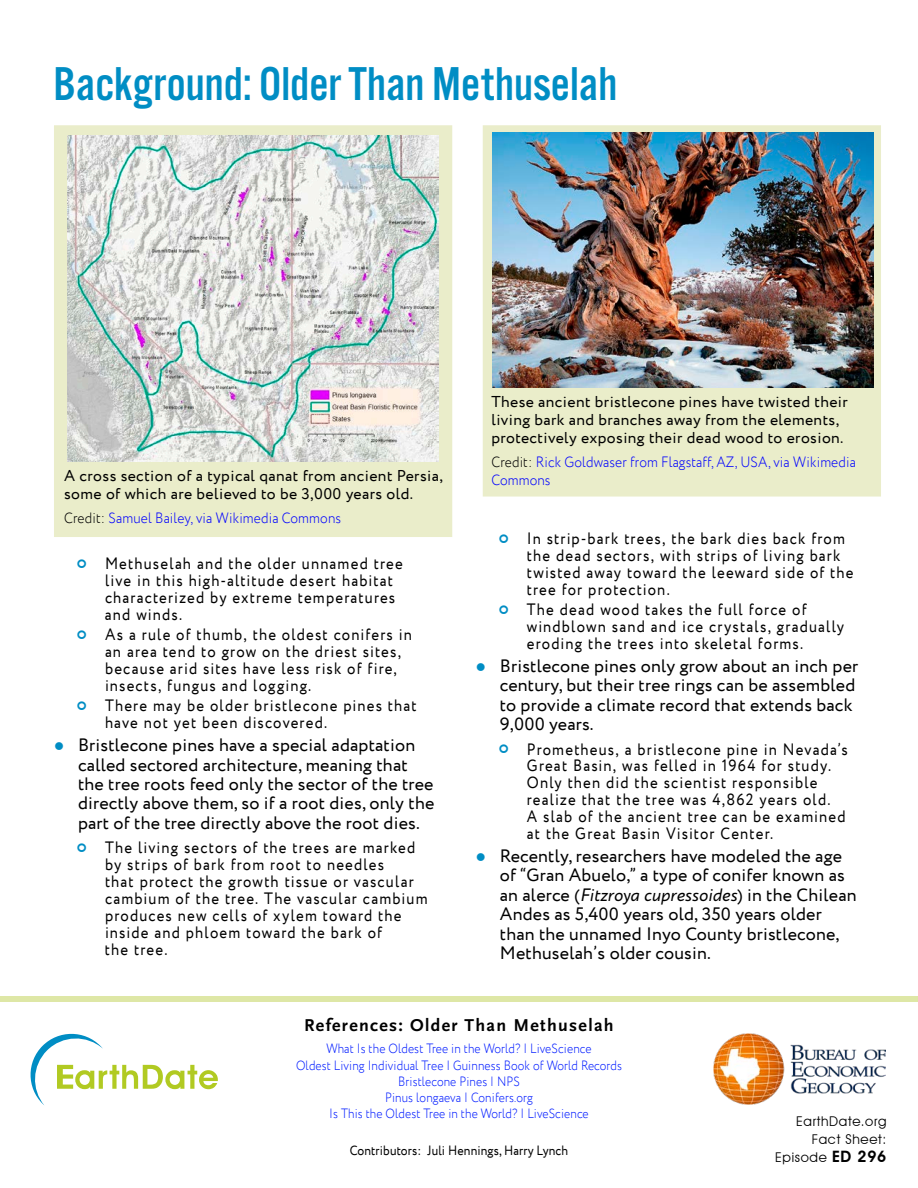
<style>
.page{position:relative;width:918px;height:1188px;background:#fff}
.page>*{position:absolute;margin:0;border:0;box-sizing:border-box;transform-origin:0 0}
.t1{font:49.35px "Alternate Got No 3 D";color:#008dc4}
.t2{font:18px/19.4px "Circe";letter-spacing:.01em;color:#000}
.t3{font:700 18px "Scala Sans Pro";letter-spacing:.075em;color:#000}
.t4{font:16.5px/17px "Circe";letter-spacing:.075em;color:#000;scale:.9 1}
.t5{font:15.75px/18px "Circe";letter-spacing:.025em;color:#000}
.t6{font:300 15px/18px "Circe";letter-spacing:.01em;color:#00f;scale:.9 1}
.t7{font:300 13.5px/16.2px "Circe";letter-spacing:.01em;color:#001bff;text-align:center;scale:.87 1}
.t8{font:13.5px "Circe";letter-spacing:.01em;color:#000;scale:.9 1}
.t9{font:13.5px/18px "Avant Garde IT Cby BT";letter-spacing:.05em;color:#000;text-align:right}
.s1{color:#000}
.s2{color:#008dc4}
.s3{font-style:italic}
.s4{font-weight:600;font-size:15.75px}
</style>
<div class="page">
<img style="left:713px;top:1034px;width:173px;height:71px">
<svg style="left:30px;top:1033px;width:188px;height:72px"></svg>
<div style="left:0;top:996px;width:918px;height:5px;background:#dee7a6"></div>
<div style="left:54px;top:125px;width:399px;height:412px;background:#eaedca"></div>
<img style="left:68px;top:136px;width:371px;height:326px">
<div style="left:482px;top:125px;width:399px;height:372px;background:#eaedca"></div>
<img style="left:492px;top:133px;width:382px;height:255px">
<h1 class="t1" style="left:53px;top:58px;width:566px">Background: Older Than Methuselah</h1>
<p class="t5" style="left:64px;top:467px;width:380px">A cross section of a typical qanat from ancient Persia, some of which are believed to be 3,000 years old.</p>
<p class="t6" style="left:64px;top:509px;width:309px"><span class="s1">Credit:</span> Samuel Bailey, via Wikimedia Commons</p>
<p class="t4" style="left:105px;top:556px;width:332px">Methuselah and the older unnamed tree live in this high-altitude desert habitat characterized by extreme temperatures and winds.</p>
<p class="t4" style="left:105px;top:627px;width:343px">As a rule of thumb, the oldest conifers in an area tend to grow on the driest sites, because arid sites have less risk of fire, insects, fungus and logging.</p>
<p class="t4" style="left:105px;top:698px;width:348px">There may be older bristlecone pines that have not yet been discovered.</p>
<p class="t2" style="left:78px;top:736px;width:358px;text-indent:-24px"><span class="s2">●</span> Bristlecone pines have a special adaptation called sectored architecture, meaning that the tree roots feed only the sector of the tree directly above them, so if a root dies, only the part of the tree directly above the root dies.</p>
<p class="t4" style="left:105px;top:840px;width:360px">The living sectors of the trees are marked by strips of bark from root to needles<br>that protect the growth tissue or vascular cambium of the tree. The vascular cambium produces new cells of xylem toward the inside and phloem toward the bark of<br>the tree.</p>
<p class="t5" style="left:491px;top:394px;width:358px">These ancient bristlecone pines have twisted their living bark and branches away from the elements, protectively exposing their dead wood to erosion.</p>
<p class="t6" style="left:491px;top:453px;width:407px"><span class="s1">Credit:</span> Rick Goldwaser from Flagstaff, AZ, USA, via Wikimedia<br>Commons</p>
<p class="t4" style="left:527px;top:531px;width:365px">In strip-bark trees, the bark dies back from the dead sectors, with strips of living bark twisted away toward the leeward side of the tree for protection.</p>
<p class="t4" style="left:527px;top:602px;width:354px">The dead wood takes the full force of windblown sand and ice crystals, gradually eroding the trees into skeletal forms.</p>
<p class="t2" style="left:500px;top:657px;width:360px;text-indent:-24px"><span class="s2">●</span> Bristlecone pines only grow about an inch per century, but their tree rings can be assembled to provide a climate record that extends back 9,000 years.</p>
<p class="t4" style="left:527px;top:741px;width:358px">Prometheus, a bristlecone pine in Nevada’s Great Basin, was felled in 1964 for study.<br>Only then did the scientist responsible realize that the tree was 4,862 years old.<br>A slab of the ancient tree can be examined at the Great Basin Visitor Center.</p>
<p class="t2" style="left:500px;top:847px;width:358px;text-indent:-24px"><span class="s2">●</span> Recently, researchers have modeled the age of “Gran Abuelo,” a type of conifer known as an alerce (<span class="s3">Fitzroya cupressoides</span>) in the Chilean Andes as 5,400 years old, 350 years older than the unnamed Inyo County bristlecone, Methuselah’s older cousin.</p>
<p class="t3" style="left:304px;top:1014px;width:311px">References: Older Than Methuselah</p>
<p class="t7" style="left:296px;top:1041px;width:376px">What Is the Oldest Tree in the World? | LiveScience<br>Oldest Living Individual Tree | Guinness Book of World Records Bristlecone Pines | NPS<br>Pinus longaeva | Conifers.org<br>Is This the Oldest Tree in the World? | LiveScience</p>
<p class="t8" style="left:350px;top:1141px;width:244px">Contributors: Juli Hennings, Harry Lynch</p>
<p class="t9" style="left:775px;top:1113px;width:113px">EarthDate.org<br>Fact Sheet:<br>Episode <span class="s4">ED 296</span></p>
</div>
